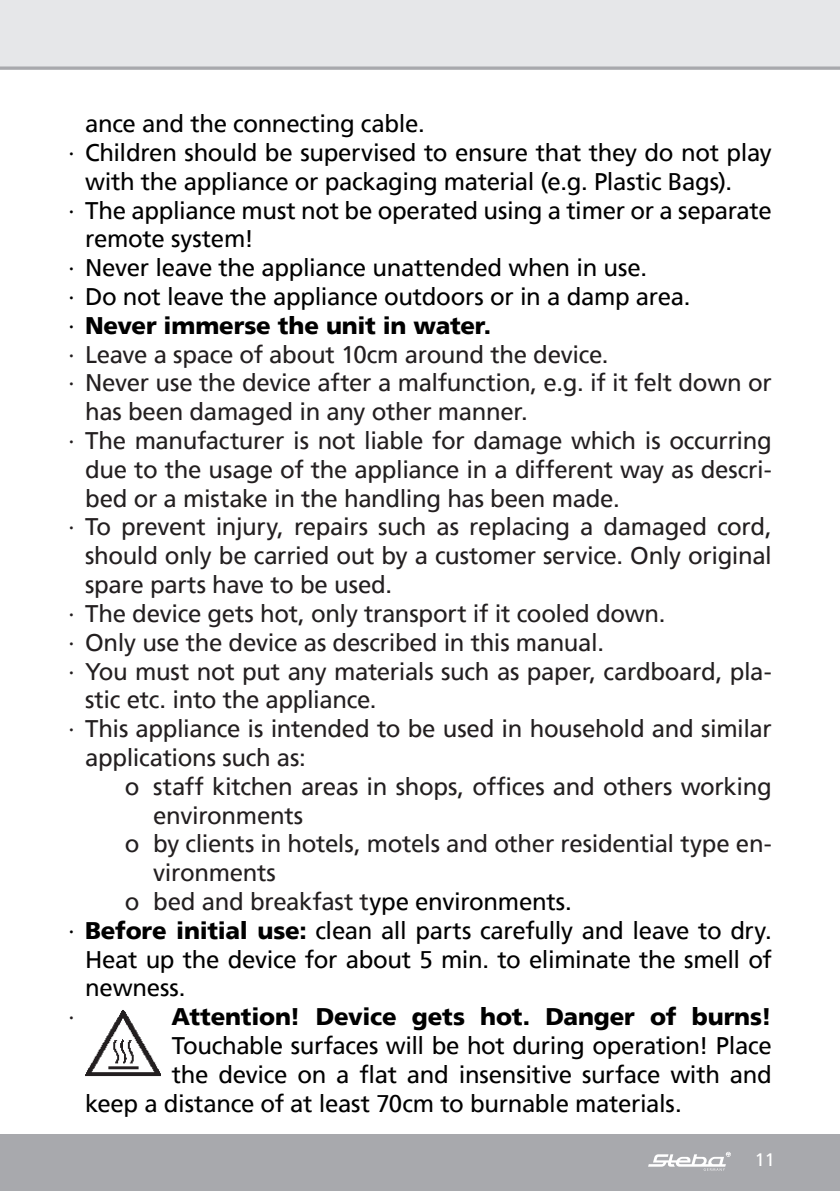
<style>
.page{position:relative;width:840px;height:1191px;background:#fff}
.page>*{position:absolute;margin:0;border:0;box-sizing:border-box;transform-origin:0 0}
.t1{font:24px "Frutiger";letter-spacing:-.015em;color:#231f20}
.t2{font:24px "Frutiger";letter-spacing:-.015em;color:#000}
.t3{font:900 24px "Frutiger";letter-spacing:-.01em;color:#000}
.t4{font:18px "Frutiger";color:#fff}
.s1{font-weight:400}
.s2{color:#000}
.s3{font-weight:900}
</style>
<div class="page">
<div style="left:0;top:0;width:839px;height:68px;background:#e6e7e9"></div>
<div style="left:0;top:1134px;width:839px;height:57px;background:#a8a9ad"></div>
<svg style="left:648px;top:1151px;width:82px;height:19px"></svg>
<svg style="left:0;top:66px;width:839px;height:4px;background:#b3b4b8"></svg>
<img style="left:85px;top:1010px;width:75px;height:67px">
<p class="t2" style="left:85px;top:114px;width:341px">ance and the connecting cable.</p>
<p class="t2" style="left:68px;top:138px;width:705px">∙ Children should be supervised to ensure that they do not play</p>
<p class="t2" style="left:85px;top:171px;width:648px">with the appliance or packaging material (e.g. Plastic Bags).</p>
<p class="t2" style="left:68px;top:196px;width:704px">∙ The appliance must not be operated using a timer or a separate</p>
<p class="t2" style="left:85px;top:229px;width:170px">remote system!</p>
<p class="t2" style="left:68px;top:254px;width:580px">∙ Never leave the appliance unattended when in use.</p>
<p class="t2" style="left:68px;top:282px;width:623px">∙ Do not leave the appliance outdoors or in a damp area.</p>
<p class="t3" style="left:68px;top:315px;width:424px"><span class="s1">∙</span> Never immerse the unit in water.</p>
<p class="t1" style="left:68px;top:340px;width:541px">∙ Leave a space of about 10cm around the device.</p>
<p class="t1" style="left:68px;top:369px;width:704px">∙ Never use the device after a malfunction, e.g. if it felt down or</p>
<p class="t1" style="left:85px;top:402px;width:444px">has been damaged in any other manner.</p>
<p class="t1" style="left:68px;top:426px;width:704px">∙ The manufacturer is not liable for damage which is occurring</p>
<p class="t1" style="left:85px;top:459px;width:687px">due to the usage of the appliance in a different way as descri-</p>
<p class="t1" style="left:85px;top:488px;width:536px">bed or a mistake in the handling has been made.</p>
<p class="t1" style="left:68px;top:513px;width:704px">∙ To prevent injury, repairs such as replacing a damaged cord,</p>
<p class="t1" style="left:85px;top:546px;width:687px">should only be carried out by a customer service. Only original</p>
<p class="t1" style="left:85px;top:575px;width:308px">spare parts have to be used.</p>
<p class="t1" style="left:68px;top:599px;width:598px">∙ The device gets hot, only transport if it cooled down.</p>
<p class="t1" style="left:68px;top:628px;width:537px">∙ Only use the device as described in this manual.</p>
<p class="t1" style="left:68px;top:657px;width:705px">∙ You must not put any materials such as paper, cardboard, pla-</p>
<p class="t1" style="left:85px;top:690px;width:293px">stic etc. into the appliance.</p>
<p class="t1" style="left:68px;top:714px;width:705px">∙ This appliance is intended to be used in household and similar</p>
<p class="t1" style="left:85px;top:747px;width:222px">applications such as:</p>
<p class="t1" style="left:125px;top:776px;width:648px">o staff kitchen areas in shops, offices and others working</p>
<p class="t1" style="left:153px;top:805px;width:151px">environments</p>
<p class="t1" style="left:125px;top:834px;width:648px">o by clients in hotels, motels and other residential type en-</p>
<p class="t1" style="left:153px;top:863px;width:124px">vironments</p>
<p class="t1" style="left:125px;top:891px;width:448px">o bed and breakfast t<span class="s2">ype environments.</span></p>
<p class="t2" style="left:68px;top:916px;width:704px">∙ <span class="s3">Before initial use:</span> clean all parts carefully and leave to dry.</p>
<p class="t2" style="left:85px;top:949px;width:687px">Heat up the device for about 5 min. to eliminate the smell of</p>
<p class="t2" style="left:85px;top:978px;width:102px">newness.</p>
<p class="t1" style="left:68px;top:1002px;width:8px">∙</p>
<p class="t3" style="left:171px;top:1007px;width:601px">Attention! Device gets hot. Danger of burns!</p>
<p class="t2" style="left:172px;top:1035px;width:601px">Touchable surfaces will be hot during operation! Place</p>
<p class="t2" style="left:172px;top:1064px;width:601px">the device on a flat and insensitive surface with and</p>
<p class="t2" style="left:85px;top:1093px;width:597px">keep a distance of at least 70cm to burnable materials.</p>
<p class="t4" style="left:754px;top:1152px;width:22px">11</p>
</div>
